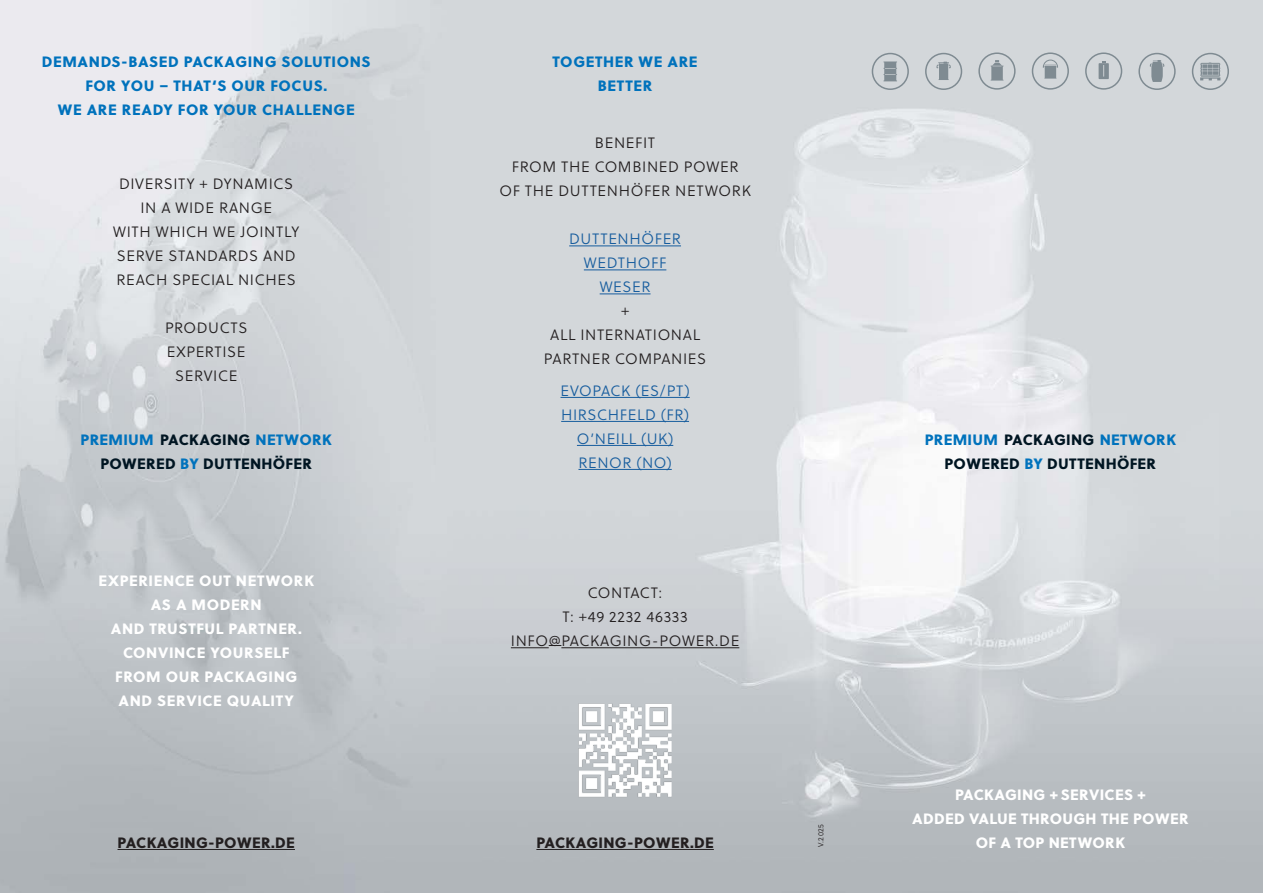
<style>
.page{position:relative;width:1263px;height:893px;background:#fff}
.page>*{position:absolute;margin:0;border:0;box-sizing:border-box;transform-origin:0 0}
.t1{font:15px/24px "Soleil Lt";letter-spacing:.04em;color:#231f20;text-align:center}
.t2{font:15px/24px "Soleil Xb";letter-spacing:.04em;color:#0072bc;text-align:center}
.t3{font:15px/24px "Soleil Xb";letter-spacing:.04em;color:#fff;text-align:center}
.t4{font:15px/24px "Soleil Xb";letter-spacing:.02em;color:#001522;text-align:center}
.t5{font:15px/24px "Soleil Lt";letter-spacing:.04em;color:#175d9e;text-align:center}
.t6{font:15px/24px "Soleil Xb";letter-spacing:.02em;color:#fff;text-align:center}
.t7{font:15px "Soleil Xb";letter-spacing:.02em;color:#231f20}
.t8{font:7.5px "Soleil Lt";color:#231f20}
.s1{color:#0072bc}
</style>
<div class="page">
<img style="left:0;top:0;width:1263px;height:893px">
<hr style="left:536px;top:849px;width:178px;height:1px;background:#231f20">
<hr style="left:118px;top:849px;width:177px;height:1px;background:#231f20">
<img style="left:571px;top:696px;width:108px;height:108px">
<div style="left:872px;top:53px;width:37px;height:37px;border:2px solid #7f8b92;border-radius:50%"></div>
<svg style="left:883px;top:62px;width:14px;height:19px"></svg>
<div style="left:978px;top:52px;width:37px;height:38px;border:2px solid #7f8b92;border-radius:50%"></div>
<svg style="left:990px;top:60px;width:13px;height:21px"></svg>
<div style="left:1192px;top:53px;width:37px;height:37px;border:2px solid #7f8b92;border-radius:50%"></div>
<svg style="left:1200px;top:63px;width:20px;height:17px"></svg>
<div style="left:1032px;top:52px;width:37px;height:38px;border:2px solid #7f8b92;border-radius:50%"></div>
<svg style="left:1043px;top:60px;width:15px;height:19px"></svg>
<div style="left:1138px;top:53px;width:38px;height:37px;border:2px solid #7f8b92;border-radius:50%"></div>
<svg style="left:1149px;top:60px;width:15px;height:22px"></svg>
<div style="left:925px;top:53px;width:37px;height:37px;border:2px solid #7f8b92;border-radius:50%"></div>
<svg style="left:936px;top:62px;width:15px;height:18px"></svg>
<div style="left:1085px;top:52px;width:37px;height:38px;border:2px solid #7f8b92;border-radius:50%"></div>
<svg style="left:1098px;top:61px;width:11px;height:18px"></svg>
<hr style="left:569px;top:246px;width:112px;height:1px;background:#175d9e">
<hr style="left:584px;top:270px;width:82px;height:1px;background:#175d9e">
<hr style="left:600px;top:294px;width:50px;height:1px;background:#175d9e">
<hr style="left:560px;top:397px;width:130px;height:1px;background:#175d9e">
<hr style="left:561px;top:421px;width:128px;height:1px;background:#175d9e">
<hr style="left:577px;top:445px;width:96px;height:1px;background:#175d9e">
<hr style="left:578px;top:469px;width:94px;height:1px;background:#175d9e">
<hr style="left:511px;top:647px;width:38px;height:1px;background:#231f20">
<svg style="left:549px;top:645px;width:12px;height:1px"></svg>
<hr style="left:561px;top:647px;width:178px;height:1px;background:#231f20">
<p class="t2" style="left:42px;top:48px;width:330px">DEMANDS-BASED PACKAGING SOLUTIONS<br>FOR YOU – THAT‘S OUR FOCUS.<br>WE ARE READY FOR YOUR CHALLENGE</p>
<p class="t1" style="left:113px;top:172px;width:188px">DIVERSITY + DYNAMICS<br>IN A WIDE RANGE<br>WITH WHICH WE JOINTLY<br>SERVE STANDARDS AND<br>REACH SPECIAL NICHES</p>
<p class="t1" style="left:165px;top:316px;width:84px">PRODUCTS<br>EXPERTISE<br>SERVICE</p>
<p class="t4" style="left:81px;top:427px;width:253px"><span class="s1">PREMIUM</span> PACKAGING <span class="s1">NETWORK<br></span>POWERED <span class="s1">BY</span> DUTTENHÖFER</p>
<p class="t3" style="left:99px;top:567px;width:217px">EXPERIENCE OUT NETWORK<br>AS A MODERN<br>AND TRUSTFUL PARTNER.<br>CONVINCE YOURSELF<br>FROM OUR PACKAGING<br>AND SERVICE QUALITY</p>
<p class="t2" style="left:553px;top:48px;width:147px">TOGETHER WE ARE<br>BETTER</p>
<p class="t1" style="left:499px;top:131px;width:253px">BENEFIT<br>FROM THE COMBINED POWER<br>OF THE DUTTENHÖFER NETWORK</p>
<p class="t5" style="left:569px;top:227px;width:113px">DUTTENHÖFER<br>WEDTHOFF<br>WESER</p>
<p class="t1" style="left:544px;top:299px;width:164px">+<br>ALL INTERNATIONAL<br>PARTNER COMPANIES</p>
<p class="t5" style="left:560px;top:378px;width:131px">EVOPACK (ES/PT)<br>HIRSCHFELD (FR)<br>O’NEILL (UK)<br>RENOR (NO)</p>
<p class="t1" style="left:511px;top:581px;width:230px">CONTACT:<br>T: +49 2232 46333<br>INFO@PACKAGING-POWER.DE</p>
<p class="t7" style="left:118px;top:831px;width:179px">PACKAGING-POWER.DE</p>
<p class="t7" style="left:536px;top:831px;width:179px">PACKAGING-POWER.DE</p>
<p class="t8" style="left:815px;top:847px;width:24px;rotate:-90deg">V.2025</p>
<p class="t4" style="left:925px;top:427px;width:253px"><span class="s1">PREMIUM</span> PACKAGING <span class="s1">NETWORK<br></span>POWERED <span class="s1">BY</span> DUTTENHÖFER</p>
<p class="t6" style="left:912px;top:782px;width:278px">PACKAGING + SERVICES +<br>ADDED VALUE THROUGH THE POWER</p>
<p class="t6" style="left:976px;top:830px;width:151px">OF A TOP NETWORK</p>
</div>
